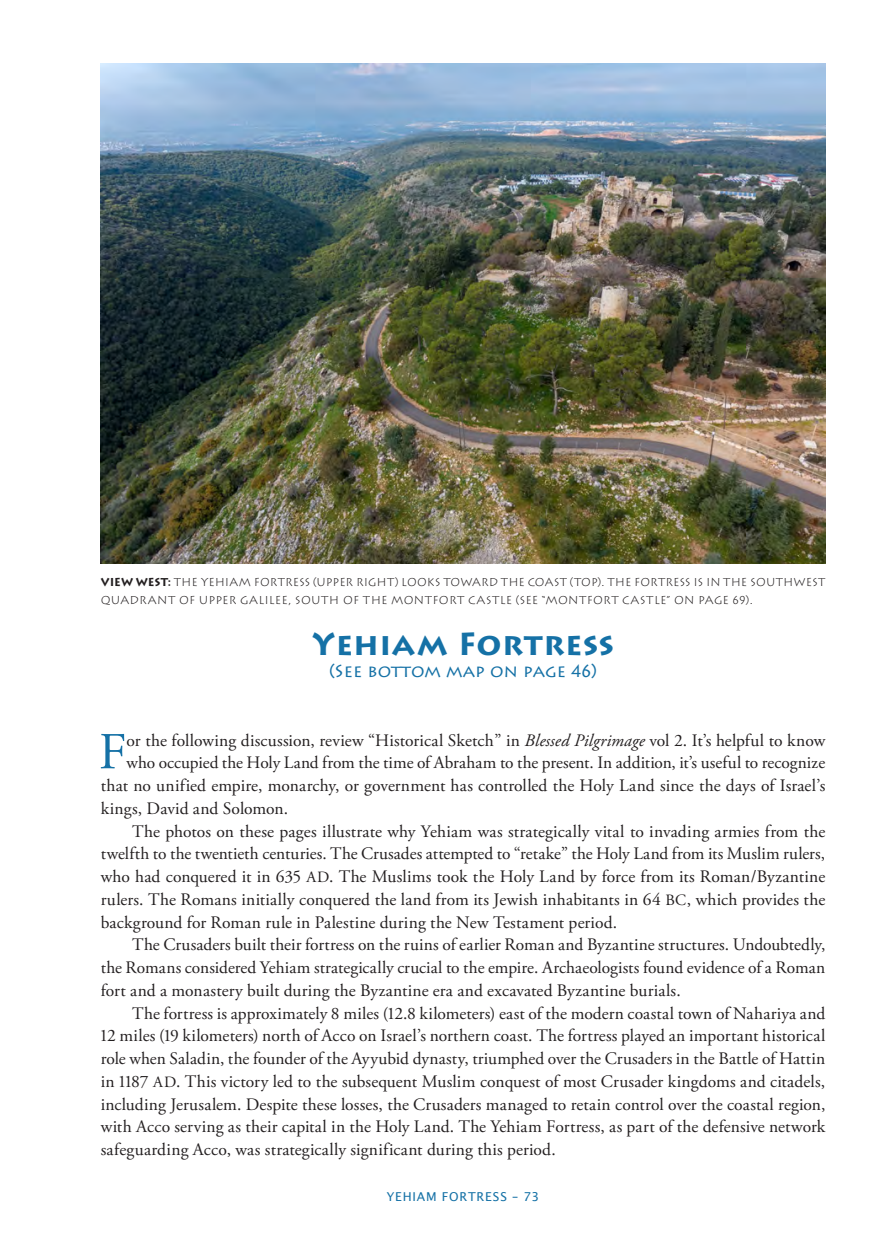
<style>
.page{position:relative;width:882px;height:1260px;background:#fff}
.page>*{position:absolute;margin:0;border:0;box-sizing:border-box;transform-origin:0 0}
.t1{font:51.8px "Adobe Garamond Pro";color:#1571a6}
.t2{font:700 31.5px "Lithos Pro";letter-spacing:.015em;color:#1571a6}
.t3{font:17.5px "Adobe Garamond Pro";letter-spacing:.005em;color:#231f20}
.t4{font:17.5px "Lithos Pro";color:#1571a6}
.t5{font:12.25px "Lucida Sans";letter-spacing:.07em;color:#1571a6}
.t6{font:300 11.38px/17.5px "Lithos Pro";letter-spacing:.015em;color:#231f20}
.s1{font-weight:700}
.s2{font-style:italic}
.s3{font-size:15.75px}
</style>
<div class="page">
<img style="left:101px;top:63px;width:724px;height:501px">
<p class="t6" style="left:101px;top:574px;width:726px"><span class="s1">VIEW WEST:</span> THE YEHIAM FORTRESS (UPPER RIGHT) LOOKS TOWARD THE COAST (TOP). THE FORTRESS IS IN THE SOUTHWEST<br>QUADRANT OF UPPER GALILEE, SOUTH OF THE MONTFORT CASTLE (SEE “MONTFORT CASTLE” ON PAGE 69).</p>
<h2 class="t2" style="left:312px;top:625px;width:304px">Yehiam Fortress</h2>
<p class="t4" style="left:329px;top:661px;width:269px">(SEE BOTTOM MAP ON PAGE 46)</p>
<h1 class="t1" style="left:99px;top:721px;width:29px">F</h1>
<p class="t3" style="left:127px;top:729px;width:700px">or the following discussion, review “Historical Sketch” in <span class="s2">Blessed Pilgrimage</span> vol 2. It’s helpful to know</p>
<p class="t3" style="left:127px;top:752px;width:700px">who occupied the Holy Land from the time of Abraham to the present. In addition, it’s useful to recognize</p>
<p class="t3" style="left:101px;top:775px;width:726px">that no unified empire, monarchy, or government has controlled the Holy Land since the days of Israel’s</p>
<p class="t3" style="left:101px;top:798px;width:189px">kings, David and Solomon.</p>
<p class="t3" style="left:132px;top:820px;width:695px">The photos on these pages illustrate why Yehiam was strategically vital to invading armies from the</p>
<p class="t3" style="left:101px;top:843px;width:726px">twelfth to the twentieth centuries. The Crusades attempted to “retake” the Holy Land from its Muslim rulers,</p>
<p class="t3" style="left:101px;top:866px;width:726px">who had conquered it in 635 <span class="s3">AD</span>. The Muslims took the Holy Land by force from its Roman/Byzantine</p>
<p class="t3" style="left:101px;top:889px;width:726px">rulers. The Romans initially conquered the land from its Jewish inhabitants in 64 <span class="s3">BC</span>, which provides the</p>
<p class="t3" style="left:101px;top:911px;width:518px">background for Roman rule in Palestine during the New Testament period.</p>
<p class="t3" style="left:132px;top:934px;width:695px">The Crusaders built their fortress on the ruins of earlier Roman and Byzantine structures. Undoubtedly,</p>
<p class="t3" style="left:101px;top:957px;width:726px">the Romans considered Yehiam strategically crucial to the empire. Archaeologists found evidence of a Roman</p>
<p class="t3" style="left:101px;top:980px;width:581px">fort and a monastery built during the Byzantine era and excavated Byzantine burials.</p>
<p class="t3" style="left:132px;top:1002px;width:695px">The fortress is approximately 8 miles (12.8 kilometers) east of the modern coastal town of Nahariya and</p>
<p class="t3" style="left:101px;top:1025px;width:726px">12 miles (19 kilometers) north of Acco on Israel’s northern coast. The fortress played an important historical</p>
<p class="t3" style="left:101px;top:1048px;width:726px">role when Saladin, the founder of the Ayyubid dynasty, triumphed over the Crusaders in the Battle of Hattin</p>
<p class="t3" style="left:101px;top:1071px;width:726px">in 1187 <span class="s3">AD</span>. This victory led to the subsequent Muslim conquest of most Crusader kingdoms and citadels,</p>
<p class="t3" style="left:101px;top:1093px;width:726px">including Jerusalem. Despite these losses, the Crusaders managed to retain control over the coastal region,</p>
<p class="t3" style="left:101px;top:1116px;width:726px">with Acco serving as their capital in the Holy Land. The Yehiam Fortress, as part of the defensive network</p>
<p class="t3" style="left:101px;top:1139px;width:456px">safeguarding Acco, was strategically significant during this period.</p>
<p class="t5" style="left:387px;top:1189px;width:154px">YEHIAM FORTRESS – 73</p>
</div>
